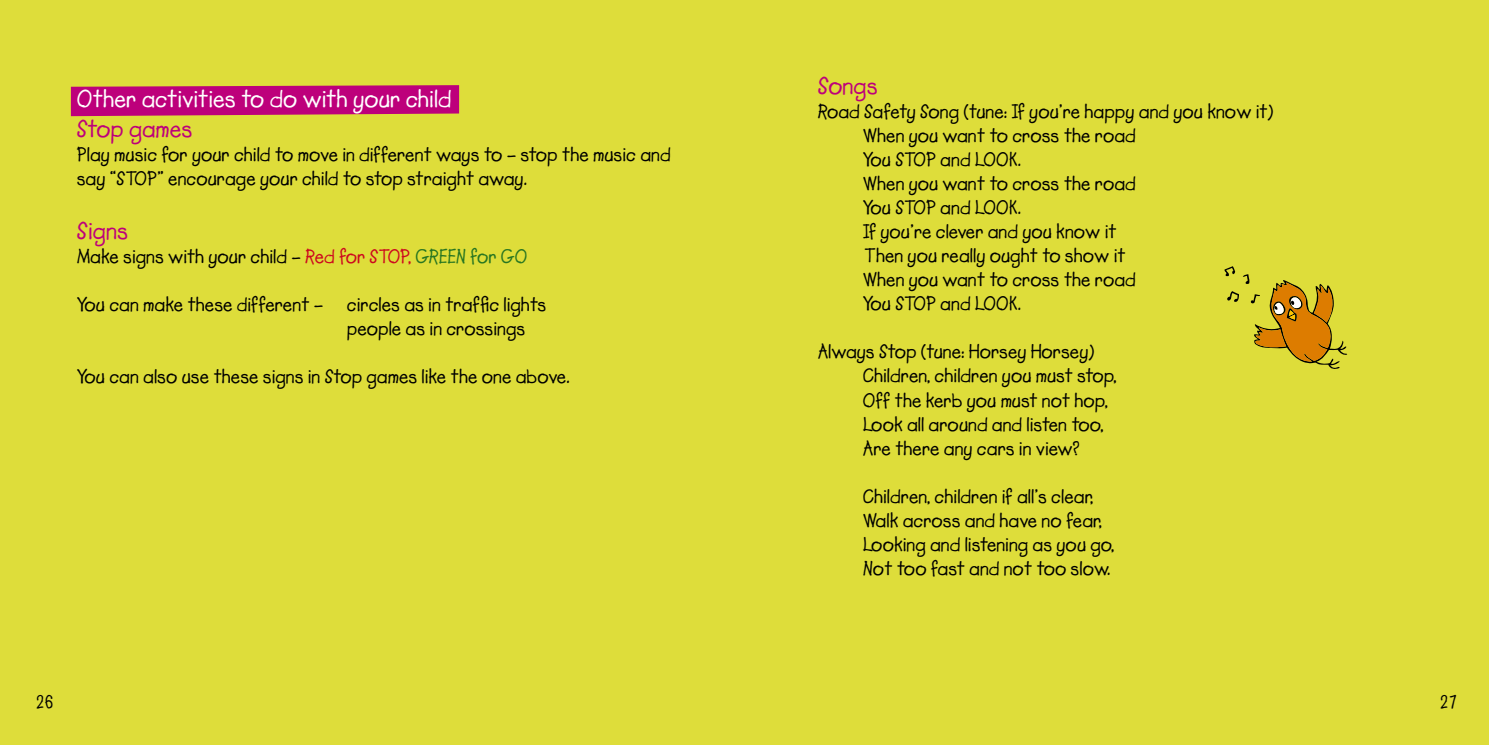
<style>
.page{position:relative;width:1489px;height:745px;background:#fff}
.page>*{position:absolute;margin:0;border:0;box-sizing:border-box;transform-origin:0 0}
.t1{font:25px "Lemonade ICG Bold";color:#fff}
.t2{font:25px "Lemonade ICG Bold";color:#bd007b}
.t3{font:20px/24px "Lemonade ICG Bold";color:#000}
.t4{font:18.75px "Lemonade ICG Bold";color:#000}
.s1{color:#cd071e}
.s2{color:#277521}
</style>
<div class="page">
<div style="left:0;top:0;width:1488px;height:744px;background:#dedd3a"></div>
<svg style="left:71px;top:85px;width:388px;height:31px"></svg>
<svg style="left:1224px;top:266px;width:122px;height:103px"></svg>
<p class="t1" style="left:77px;top:84px;width:376px">Other activities to do with your child</p>
<p class="t2" style="left:77px;top:114px;width:117px">Stop games</p>
<p class="t3" style="left:77px;top:142px;width:595px">Play music for your child to move in different ways to – stop the music and say “STOP” encourage your child to stop straight away.</p>
<p class="t2" style="left:77px;top:216px;width:53px">Signs</p>
<p class="t3" style="left:77px;top:244px;width:452px">Make signs with your child – <span class="s1">Red for STOP,</span> <span class="s2">GREEN for GO</span></p>
<p class="t3" style="left:347px;top:292px;width:201px;text-indent:-270px">You can make these different – circles as in traffic lights people as in crossings</p>
<p class="t3" style="left:77px;top:364px;width:494px">You can also use these signs in Stop games like the one above.</p>
<p class="t2" style="left:817px;top:71px;width:61px">Songs</p>
<p class="t3" style="left:862px;top:100px;width:412px;text-indent:-45px">Road Safety Song (tune: If you’re happy and you know it)<br>When you want to cross the road<br>You STOP and LOOK.<br>When you want to cross the road<br>You STOP and LOOK.<br>If you’re clever and you know it<br>Then you really ought to show it<br>When you want to cross the road<br>You STOP and LOOK.</p>
<p class="t3" style="left:862px;top:340px;width:255px;text-indent:-45px">Always Stop (tune: Horsey Horsey)<br>Children, children you must stop,<br>Off the kerb you must not hop,<br>Look all around and listen too,<br>Are there any cars in view?</p>
<p class="t3" style="left:862px;top:484px;width:253px">Children, children if all’s clear,<br>Walk across and have no fear,<br>Looking and listening as you go,<br>Not too fast and not too slow.</p>
<p class="t4" style="left:35px;top:690px;width:20px">26</p>
<p class="t4" style="left:1439px;top:690px;width:20px">27</p>
</div>
